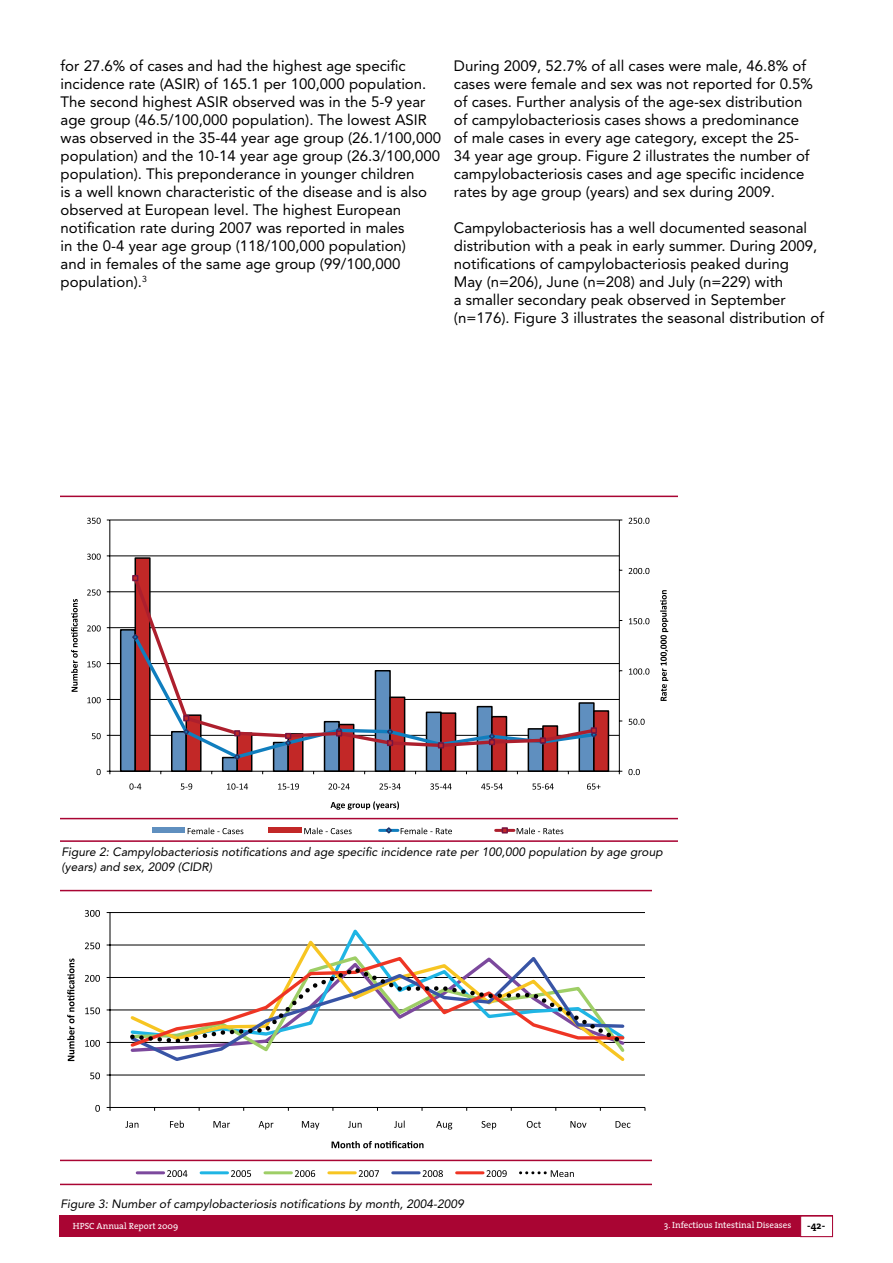
<style>
.page{position:relative;width:893px;height:1263px;background:#fff}
.page>*{position:absolute;margin:0;border:0;box-sizing:border-box;transform-origin:0 0}
.t1{font:15px/18px "Avenir";color:#000}
.t2{font:italic 12px/14.4px "Avenir";color:#000}
.t3{font:700 10.5px "The Serif";color:#000}
.t4{font:9px "The Serif";color:#fff}
</style>
<div class="page">
<div style="left:60px;top:1216px;width:773px;height:21px;background:#a90533"></div>
<div style="left:800px;top:1216px;width:33px;height:21px;background:#fff;border:1px solid #a90533"></div>
<hr style="left:61px;top:818px;width:616px;height:1px;background:#a90533">
<hr style="left:61px;top:496px;width:616px;height:1px;background:#a90533">
<hr style="left:61px;top:840px;width:616px;height:2px;background:#a90533">
<hr style="left:110px;top:735px;width:509px;height:1px;background:#000">
<hr style="left:110px;top:699px;width:509px;height:1px;background:#000">
<hr style="left:110px;top:663px;width:509px;height:1px;background:#000">
<hr style="left:110px;top:627px;width:509px;height:1px;background:#000">
<hr style="left:110px;top:591px;width:509px;height:1px;background:#000">
<hr style="left:110px;top:555px;width:509px;height:1px;background:#000">
<hr style="left:110px;top:520px;width:509px;height:1px;background:#000">
<svg style="left:119px;top:628px;width:15px;height:143px;background:#5e84a9"></svg>
<svg style="left:134px;top:556px;width:476px;height:215px"></svg>
<hr style="left:619px;top:520px;width:1px;height:251px;background:#000">
<hr style="left:109px;top:520px;width:1px;height:251px;background:#000">
<hr style="left:110px;top:771px;width:509px;height:1px;background:#000">
<svg style="left:131px;top:749px;width:467px;height:12px"></svg>
<svg style="left:131px;top:574px;width:467px;height:175px"></svg>
<svg style="left:628px;top:769px;width:12px;height:6px"></svg>
<svg style="left:629px;top:719px;width:16px;height:6px"></svg>
<svg style="left:629px;top:668px;width:20px;height:7px"></svg>
<svg style="left:629px;top:618px;width:20px;height:6px"></svg>
<svg style="left:629px;top:568px;width:20px;height:6px"></svg>
<svg style="left:629px;top:518px;width:20px;height:6px"></svg>
<svg style="left:97px;top:769px;width:4px;height:6px"></svg>
<svg style="left:92px;top:733px;width:9px;height:6px"></svg>
<svg style="left:87px;top:697px;width:14px;height:6px"></svg>
<svg style="left:87px;top:661px;width:14px;height:6px"></svg>
<svg style="left:87px;top:625px;width:14px;height:6px"></svg>
<svg style="left:87px;top:589px;width:14px;height:7px"></svg>
<svg style="left:87px;top:553px;width:14px;height:7px"></svg>
<svg style="left:87px;top:518px;width:14px;height:6px"></svg>
<svg style="left:129px;top:783px;width:472px;height:7px"></svg>
<svg style="left:660px;top:590px;width:8px;height:111px"></svg>
<svg style="left:71px;top:599px;width:7px;height:93px"></svg>
<svg style="left:330px;top:801px;width:69px;height:9px"></svg>
<div style="left:153px;top:828px;width:32px;height:5px;background:#5f8fbf"></div>
<svg style="left:188px;top:828px;width:55px;height:6px"></svg>
<div style="left:268px;top:828px;width:34px;height:5px;background:#c22827"></div>
<svg style="left:304px;top:828px;width:48px;height:6px"></svg>
<hr style="left:380px;top:829px;width:18px;height:3px;background:#107ebe">
<svg style="left:384px;top:827px;width:9px;height:7px"></svg>
<svg style="left:401px;top:828px;width:51px;height:6px"></svg>
<hr style="left:496px;top:829px;width:18px;height:3px;background:#ad1f2d">
<svg style="left:502px;top:827px;width:6px;height:6px"></svg>
<svg style="left:517px;top:828px;width:46px;height:6px"></svg>
<hr style="left:61px;top:1160px;width:591px;height:1px;background:#a90533">
<hr style="left:61px;top:890px;width:591px;height:1px;background:#a90533">
<hr style="left:61px;top:1184px;width:591px;height:1px;background:#a90533">
<svg style="left:111px;top:913px;width:512px;height:198px"></svg>
<hr style="left:110px;top:1075px;width:535px;height:1px;background:#000">
<hr style="left:110px;top:1042px;width:535px;height:1px;background:#000">
<hr style="left:110px;top:1009px;width:535px;height:1px;background:#000">
<hr style="left:110px;top:977px;width:535px;height:1px;background:#000">
<hr style="left:110px;top:945px;width:535px;height:1px;background:#000">
<hr style="left:110px;top:912px;width:535px;height:1px;background:#000">
<hr style="left:110px;top:912px;width:1px;height:195px;background:#000">
<hr style="left:110px;top:1107px;width:535px;height:1px;background:#000">
<svg style="left:129px;top:925px;width:494px;height:11px"></svg>
<svg style="left:128px;top:936px;width:499px;height:128px"></svg>
<svg style="left:128px;top:953px;width:498px;height:110px"></svg>
<svg style="left:128px;top:955px;width:498px;height:94px"></svg>
<svg style="left:127px;top:965px;width:502px;height:83px"></svg>
<svg style="left:95px;top:1105px;width:5px;height:7px"></svg>
<svg style="left:90px;top:1072px;width:10px;height:7px"></svg>
<svg style="left:85px;top:1040px;width:15px;height:7px"></svg>
<svg style="left:85px;top:1007px;width:15px;height:7px"></svg>
<svg style="left:85px;top:975px;width:15px;height:7px"></svg>
<svg style="left:85px;top:942px;width:15px;height:7px"></svg>
<svg style="left:85px;top:910px;width:15px;height:7px"></svg>
<svg style="left:125px;top:1120px;width:505px;height:9px"></svg>
<svg style="left:67px;top:958px;width:7px;height:103px"></svg>
<svg style="left:332px;top:1141px;width:92px;height:7px"></svg>
<hr style="left:137px;top:1171px;width:27px;height:3px;background:#7c499d">
<svg style="left:167px;top:1170px;width:20px;height:7px"></svg>
<hr style="left:201px;top:1171px;width:26px;height:3px;background:#1fb5e4">
<svg style="left:231px;top:1170px;width:20px;height:7px"></svg>
<hr style="left:265px;top:1171px;width:26px;height:3px;background:#9ece66">
<svg style="left:295px;top:1170px;width:20px;height:7px"></svg>
<hr style="left:329px;top:1171px;width:26px;height:3px;background:#f7c522">
<svg style="left:359px;top:1170px;width:20px;height:7px"></svg>
<hr style="left:393px;top:1171px;width:26px;height:3px;background:#3854a5">
<svg style="left:423px;top:1170px;width:20px;height:7px"></svg>
<hr style="left:457px;top:1171px;width:26px;height:3px;background:#ee3524">
<svg style="left:487px;top:1170px;width:20px;height:7px"></svg>
<svg style="left:520px;top:1170px;width:54px;height:7px"></svg>
<p class="t1" style="left:61px;top:57px;width:382px">for 27.6% of cases and had the highest age specific incidence rate (ASIR) of 165.1 per 100,000 population.<br>The second highest ASIR observed was in the 5-9 year age group (46.5/100,000 population). The lowest ASIR was observed in the 35-44 year age group (26.1/100,000 population) and the 10-14 year age group (26.3/100,000 population). This preponderance in younger children<br>is a well known characteristic of the disease and is also observed at European level. The highest European notification rate during 2007 was reported in males<br>in the 0-4 year age group (118/100,000 population)<br>and in females of the same age group (99/100,000 population).<sup>3</sup></p>
<p class="t1" style="left:454px;top:57px;width:361px">During 2009, 52.7% of all cases were male, 46.8% of cases were female and sex was not reported for 0.5% of cases. Further analysis of the age-sex distribution of campylobacteriosis cases shows a predominance of male cases in every age category, except the 25- 34 year age group. Figure 2 illustrates the number of campylobacteriosis cases and age specific incidence rates by age group (years) and sex during 2009.</p>
<p class="t1" style="left:454px;top:219px;width:372px">Campylobacteriosis has a well documented seasonal distribution with a peak in early summer. During 2009, notifications of campylobacteriosis peaked during<br>May (n=206), June (n=208) and July (n=229) with<br>a smaller secondary peak observed in September (n=176). Figure 3 illustrates the seasonal distribution of</p>
<p class="t2" style="left:62px;top:845px;width:602px">Figure 2: Campylobacteriosis notifications and age specific incidence rate per 100,000 population by age group (years) and sex, 2009 (CIDR)</p>
<p class="t2" style="left:61px;top:1197px;width:405px">Figure 3: Number of campylobacteriosis notifications by month, 2004-2009</p>
<p class="t4" style="left:73px;top:1218px;width:107px">HPSC Annual Report 2009</p>
<p class="t4" style="left:664px;top:1218px;width:129px">3. Infectious Intestinal Diseases</p>
<p class="t3" style="left:807px;top:1217px;width:19px">-42-</p>
</div>
